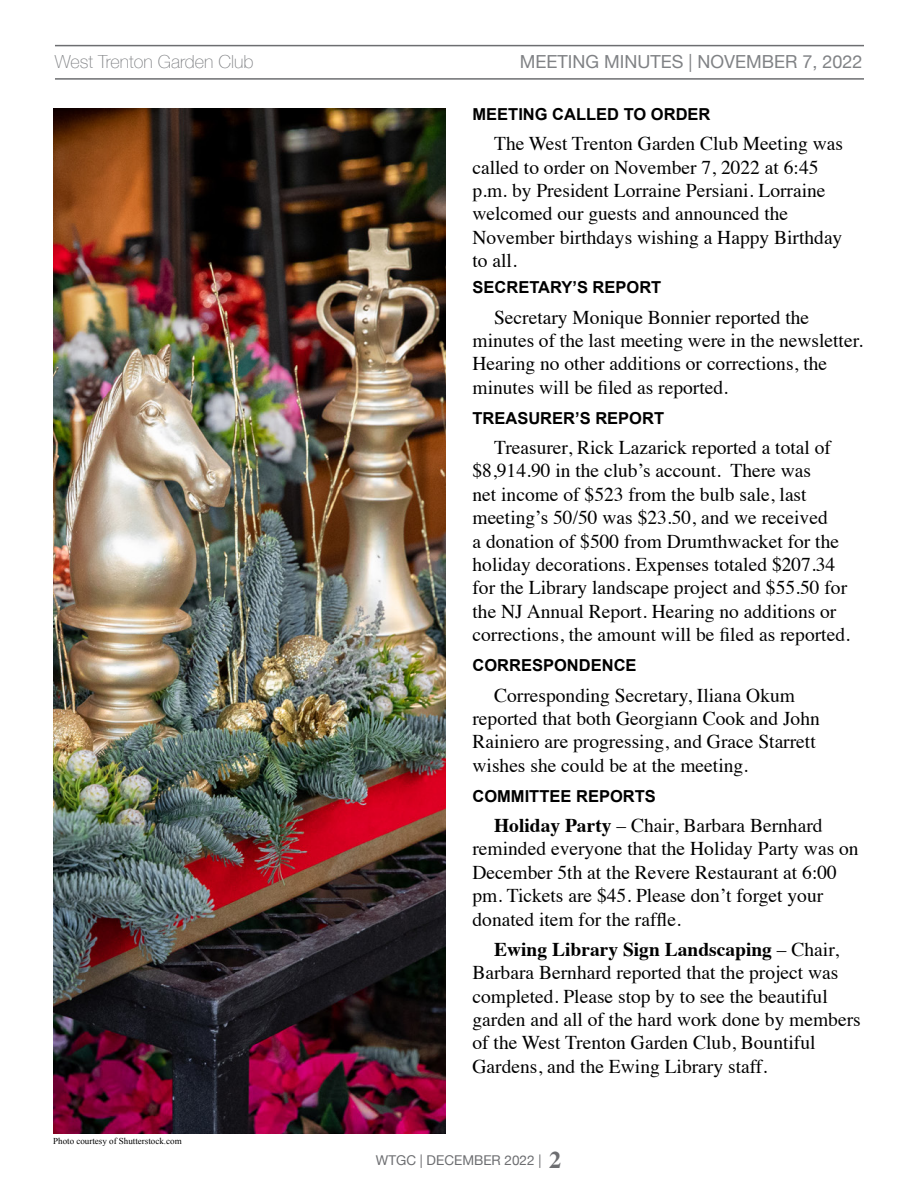
<style>
.page{position:relative;width:918px;height:1188px;background:#fff}
.page>*{position:absolute;margin:0;border:0;box-sizing:border-box;transform-origin:0 0}
.t1{font:19.5px/23.4px "Times";color:#000}
.t2{font:18px "Helvetica Neue";color:#808285}
.t3{font:100 18px "Helvetica Neue";color:#808285}
.t4{font:700 16.5px "Arial";color:#000}
.t5{font:13.5px "Helvetica Neue";color:#6d6e71}
.t6{font:9px "Times New Roman";color:#000}
.s1{font-weight:700}
.s2{font-family:"Times";font-weight:700;font-size:24px}
</style>
<div class="page">
<hr style="left:55px;top:78px;width:809px;height:2px;background:#6d6e71">
<hr style="left:55px;top:45px;width:809px;height:1px;background:#6d6e71">
<img style="left:53px;top:108px;width:393px;height:1026px">
<p class="t3" style="left:55px;top:48px;width:200px">West Trenton Garden Club</p>
<p class="t2" style="left:520px;top:49px;width:344px">MEETING MINUTES | NOVEMBER 7, 2022</p>
<p class="t4" style="left:472px;top:105px;width:240px">MEETING CALLED TO ORDER</p>
<p class="t1" style="left:472px;top:130px;width:372px;text-indent:22px">The West Trenton Garden Club Meeting was called to order on November 7, 2022 at 6:45 p.m. by President Lorraine Persiani. Lorraine welcomed our guests and announced the November birthdays wishing a Happy Birthday to all.</p>
<p class="t4" style="left:472px;top:278px;width:190px">SECRETARY’S REPORT</p>
<p class="t1" style="left:472px;top:304px;width:392px;text-indent:22px">Secretary Monique Bonnier reported the minutes of the last meeting were in the newsletter.<br>Hearing no other additions or corrections, the minutes will be filed as reported.</p>
<p class="t4" style="left:472px;top:409px;width:193px">TREASURER’S REPORT</p>
<p class="t1" style="left:472px;top:434px;width:379px;text-indent:22px">Treasurer, Rick Lazarick reported a total of $8,914.90 in the club’s account. There was<br>net income of $523 from the bulb sale, last meeting’s 50/50 was $23.50, and we received<br>a donation of $500 from Drumthwacket for the holiday decorations. Expenses totaled $207.34 for the Library landscape project and $55.50 for the NJ Annual Report. Hearing no additions or corrections, the amount will be filed as reported.</p>
<p class="t4" style="left:472px;top:656px;width:166px">CORRESPONDENCE</p>
<p class="t1" style="left:472px;top:682px;width:349px;text-indent:22px">Corresponding Secretary, Iliana Okum reported that both Georgiann Cook and John Rainiero are progressing, and Grace Starrett wishes she could be at the meeting.</p>
<p class="t4" style="left:472px;top:787px;width:185px">COMMITTEE REPORTS</p>
<p class="t1" style="left:472px;top:812px;width:388px;text-indent:22px"><span class="s1">Holiday Party</span> – Chair, Barbara Bernhard reminded everyone that the Holiday Party was on December 5th at the Revere Restaurant at 6:00 pm. Tickets are $45. Please don’t forget your donated item for the raffle.</p>
<p class="t1" style="left:472px;top:936px;width:390px;text-indent:22px"><span class="s1">Ewing Library Sign Landscaping</span> – Chair, Barbara Bernhard reported that the project was completed. Please stop by to see the beautiful garden and all of the hard work done by members of the West Trenton Garden Club, Bountiful Gardens, and the Ewing Library staff.</p>
<p class="t6" style="left:53px;top:1135px;width:130px">Photo courtesy of Shutterstock.com</p>
<p class="t5" style="left:376px;top:1150px;width:187px">WTGC | DECEMBER 2022 | <span class="s2">2</span></p>
</div>
